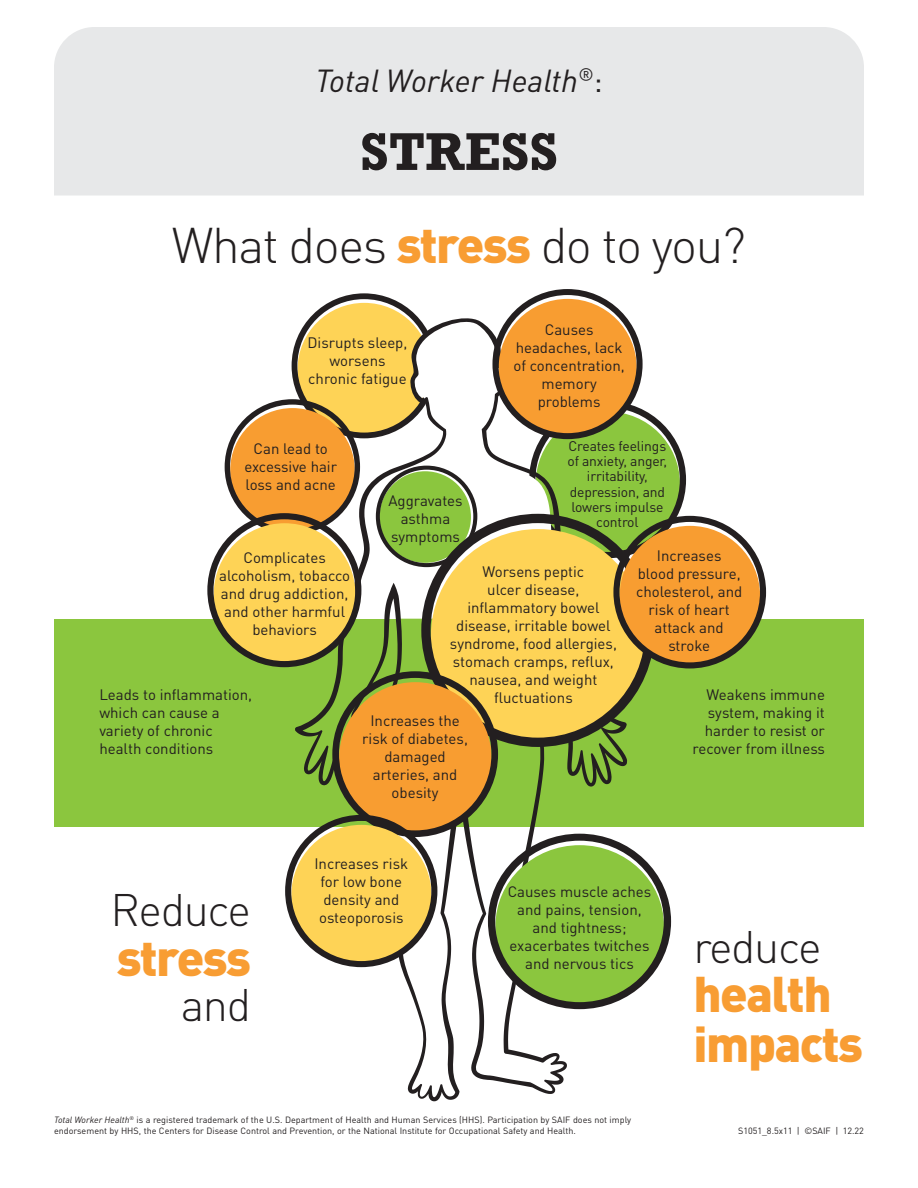
<style>
.page{position:relative;width:918px;height:1188px;background:#fff}
.page>*{position:absolute;margin:0;border:0;box-sizing:border-box;transform-origin:0 0}
.t1{font:700 54px "Rockwell";color:#231f20}
.t2{font:300 49.5px "DINOT";letter-spacing:-.03em;color:#231f20}
.t3{font:900 49.5px "DINOT";letter-spacing:-.03em;color:#f89d33}
.t4{font:300 45px "DINOT";letter-spacing:-.03em;color:#231f20}
.t5{font:italic 31.5px "DINOT";color:#231f20}
.List_Paragraph{font:15px/18px "DINOT";color:#231f20;text-align:center}
.List_Paragraph-2{font:13.8px/15.3px "DINOT";letter-spacing:-.01em;color:#231f20;text-align:center}
.Body_text{font:9px/10.8px "DINOT";color:#231f20}
.s1{font-style:normal}
.s2{font-weight:900;color:#f89d33}
.s3{font-style:italic}
</style>
<div class="page">
<div style="left:54px;top:27px;width:810px;height:169px;background:#e7e8e9"></div>
<div style="left:54px;top:619px;width:810px;height:207px;background:#8bc63e"></div>
<svg style="left:407px;top:1009px;width:178px;height:92px"></svg>
<svg style="left:207px;top:289px;width:559px;height:720px"></svg>
<p class="t5" style="left:315px;top:59px;width:289px">Total Worker Health<sup>®</sup><span class="s1">:</span></p>
<p class="t1" style="left:360px;top:119px;width:199px">STRESS</p>
<p class="t2" style="left:172px;top:212px;width:576px">What does <span class="s2">stress</span> do to you?</p>
<p class="List_Paragraph" style="left:308px;top:333px;width:101px">Disrupts sleep,</p>
<p class="List_Paragraph" style="left:329px;top:351px;width:58px">worsens</p>
<p class="List_Paragraph" style="left:308px;top:369px;width:100px">chronic fatigue</p>
<p class="List_Paragraph" style="left:244px;top:439px;width:94px">Can lead to excessive hair loss and acne</p>
<p class="List_Paragraph" style="left:388px;top:491px;width:76px">Aggravates</p>
<p class="List_Paragraph" style="left:401px;top:509px;width:51px">asthma</p>
<p class="List_Paragraph" style="left:391px;top:527px;width:70px">symptoms</p>
<p class="List_Paragraph" style="left:513px;top:320px;width:113px">Causes headaches, lack of concentration, memory problems</p>
<p class="List_Paragraph-2" style="left:568px;top:437px;width:101px">Creates feelings of anxiety, anger, irritability, depression, and lowers impulse control</p>
<p class="List_Paragraph" style="left:219px;top:548px;width:133px">Complicates alcoholism, tobacco and drug addiction, and other harmful behaviors</p>
<p class="List_Paragraph" style="left:99px;top:685px;width:154px;text-align:left">Leads to inflammation, which can cause a variety of chronic health conditions</p>
<p class="List_Paragraph" style="left:483px;top:562px;width:103px">Worsens peptic</p>
<p class="List_Paragraph" style="left:450px;top:580px;width:169px">ulcer disease, inflammatory bowel disease, irritable bowel syndrome, food allergies, stomach cramps, reflux, nausea, and weight fluctuations</p>
<p class="List_Paragraph" style="left:362px;top:711px;width:107px">Increases the risk of diabetes, damaged arteries, and obesity</p>
<p class="List_Paragraph" style="left:636px;top:546px;width:108px">Increases<br>blood pressure, cholesterol, and risk of heart attack and stroke</p>
<p class="List_Paragraph" style="left:693px;top:685px;width:134px;text-align:right">Weakens immune system, making it harder to resist or recover from illness</p>
<p class="t4" style="left:110px;top:879px;width:142px">Reduce</p>
<p class="t3" style="left:117px;top:924px;width:136px">stress</p>
<p class="t4" style="left:181px;top:974px;width:72px">and</p>
<p class="List_Paragraph" style="left:314px;top:854px;width:95px">Increases risk for low bone density and osteoporosis</p>
<p class="List_Paragraph" style="left:508px;top:882px;width:145px">Causes muscle aches and pains, tension, and tightness; exacerbates twitches and nervous tics</p>
<p class="Body_text" style="left:54px;top:1114px;width:579px"><span class="s3">Total Worker Health</span><sup>®</sup> is a registered trademark of the U.S. Department of Health and Human Services (HHS). Participation by SAIF does not imply endorsement by HHS, the Centers for Disease Control and Prevention, or the National Institute for Occupational Safety and Health.</p>
<p class="t4" style="left:693px;top:916px;width:130px">reduce</p>
<p class="t3" style="left:693px;top:961px;width:140px">health</p>
<p class="t3" style="left:693px;top:1010px;width:171px">impacts</p>
<p class="Body_text" style="left:738px;top:1125px;width:127px">S1051_8.5x11 | ©SAIF | 12.22</p>
</div>
